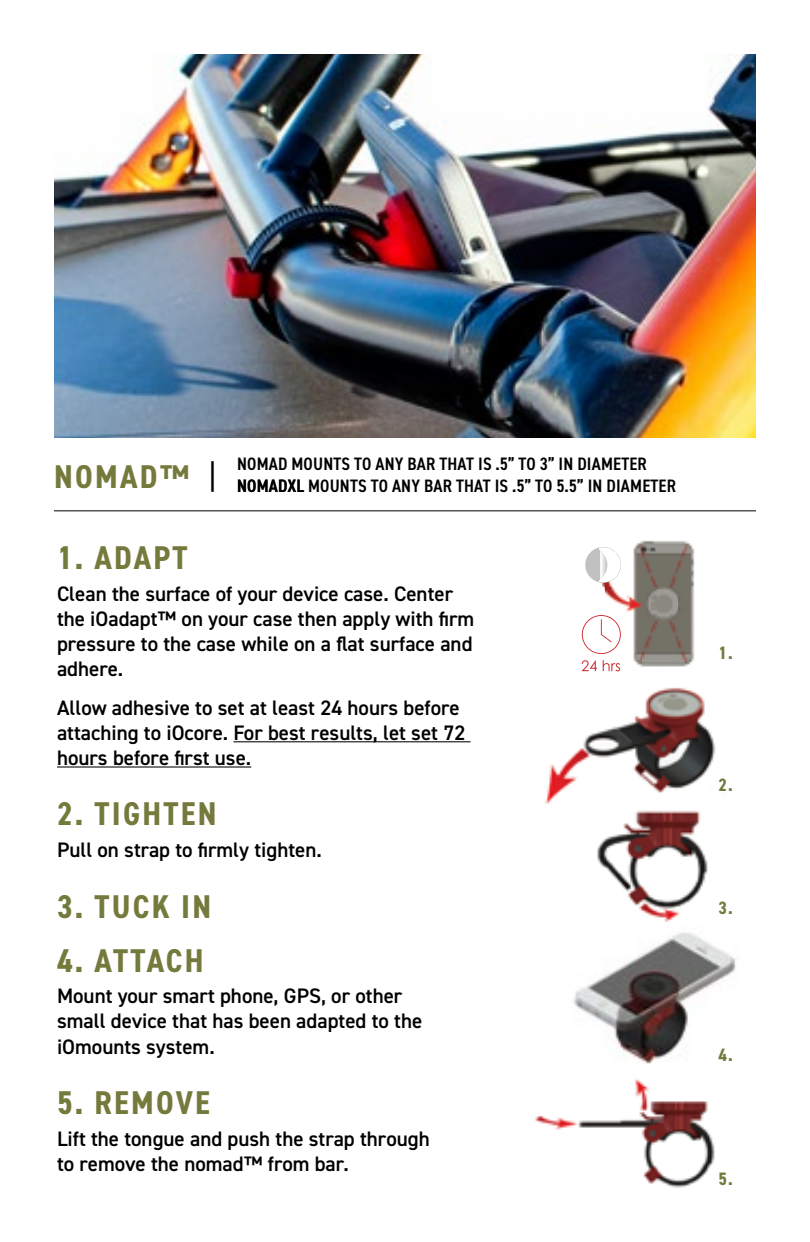
<style>
.page{position:relative;width:810px;height:1242px;background:#fff}
.page>*{position:absolute;margin:0;border:0;box-sizing:border-box;transform-origin:0 0}
.t1{font:700 condensed 33px "DIN2014";letter-spacing:.07em;color:#747a3c}
.t2{font:600 21px/25.2px "DIN2014";color:#000}
.t3{font:600 condensed 18px/21.6px "DIN2014";letter-spacing:.01em;color:#000}
.t4{font:700 condensed 18px "DIN2014";color:#747a3c}
.s1{font-weight:400;color:#000}
</style>
<div class="page">
<img style="left:581px;top:540px;width:114px;height:132px">
<svg style="left:585px;top:547px;width:36px;height:36px"></svg>
<svg style="left:582px;top:615px;width:39px;height:39px"></svg>
<svg style="left:601px;top:634px;width:11px;height:8px"></svg>
<svg style="left:582px;top:660px;width:15px;height:11px"></svg>
<svg style="left:603px;top:660px;width:17px;height:11px"></svg>
<img style="left:54px;top:54px;width:702px;height:384px">
<img style="left:545px;top:687px;width:171px;height:117px">
<hr style="left:233px;top:741px;width:238px;height:1px;background:#000">
<hr style="left:57px;top:766px;width:194px;height:2px;background:#000">
<img style="left:597px;top:810px;width:111px;height:112px">
<img style="left:535px;top:1079px;width:180px;height:109px">
<img style="left:573px;top:932px;width:163px;height:132px">
<hr style="left:54px;top:510px;width:702px;height:1px;background:#000">
<h1 class="t1" style="left:54px;top:455px;width:164px">NOMAD™ <span class="s1">|</span></h1>
<p class="t3" style="left:237px;top:452px;width:440px">NOMAD MOUNTS TO ANY BAR THAT IS .5” TO 3” IN DIAMETER<br>NOMADXL MOUNTS TO ANY BAR THAT IS .5” TO 5.5” IN DIAMETER</p>
<h1 class="t1" style="left:57px;top:536px;width:132px">1. ADAPT</h1>
<p class="t2" style="left:57px;top:580px;width:419px">Clean the surface of your device case. Center the iOadapt™ on your case then apply with firm pressure to the case while on a flat surface and adhere.</p>
<p class="t2" style="left:57px;top:694px;width:410px">Allow adhesive to set at least 24 hours before attaching to iOcore. For best results, let set 72 hours before first use.</p>
<h1 class="t1" style="left:57px;top:792px;width:161px">2. TIGHTEN</h1>
<p class="t2" style="left:57px;top:837px;width:266px">Pull on strap to firmly tighten.</p>
<h1 class="t1" style="left:57px;top:884px;width:156px">3. TUCK IN</h1>
<h1 class="t1" style="left:57px;top:938px;width:148px">4. ATTACH</h1>
<p class="t2" style="left:57px;top:983px;width:367px">Mount your smart phone, GPS, or other small device that has been adapted to the iOmounts system.</p>
<h1 class="t1" style="left:57px;top:1081px;width:155px">5. REMOVE</h1>
<p class="t2" style="left:57px;top:1125px;width:374px">Lift the tongue and push the strap through to remove the nomad™ from bar.</p>
<p class="t4" style="left:719px;top:641px;width:16px">1.</p>
<p class="t4" style="left:719px;top:773px;width:16px">2.</p>
<p class="t4" style="left:719px;top:896px;width:16px">3.</p>
<p class="t4" style="left:719px;top:1043px;width:16px">4.</p>
<p class="t4" style="left:719px;top:1166px;width:16px">5.</p>
</div>
